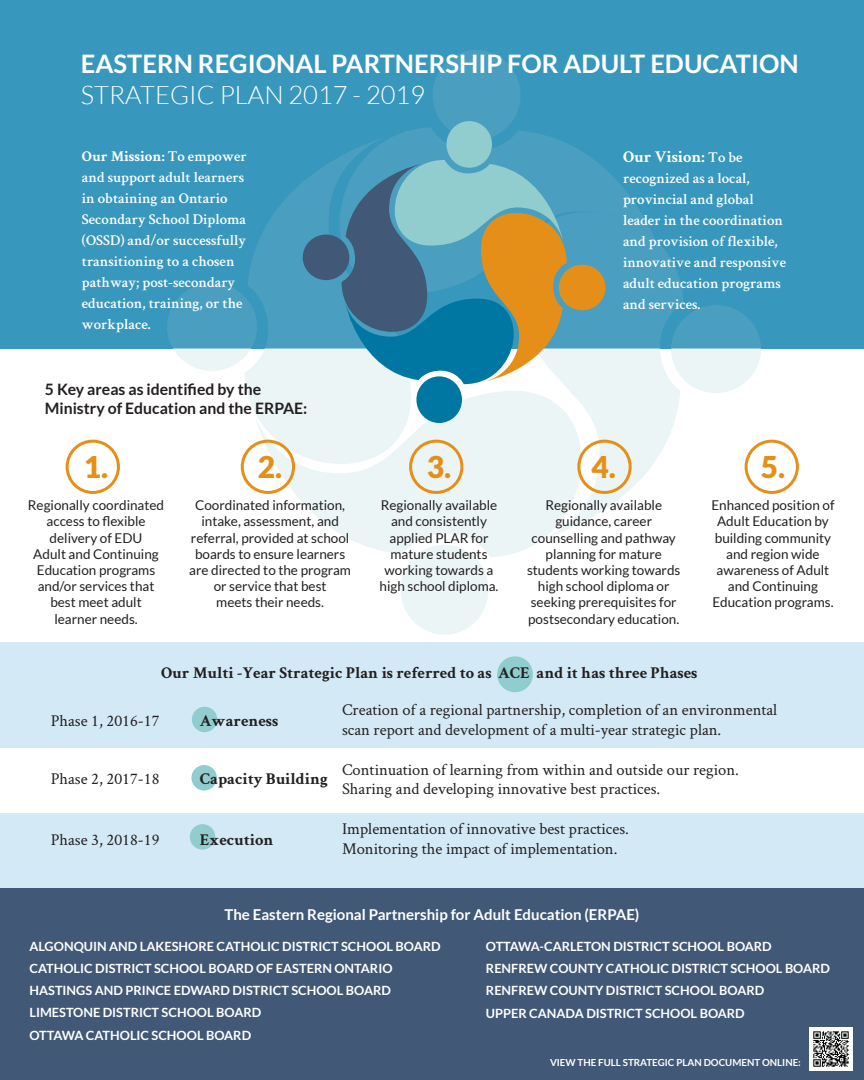
<style>
.page{position:relative;width:864px;height:1080px;background:#fff}
.page>*{position:absolute;margin:0;border:0;box-sizing:border-box;transform-origin:0 0}
.t1{font:900 30px "Lato";color:#e68f18}
.t2{font:700 25.5px "Lato";color:#fff}
.t3{font:300 25.5px "Lato";color:#fff}
.t4{font:16.5px/19.8px "Crimson Text";color:#231f20}
.t5{font:700 16.5px "Crimson Text";color:#231f20}
.t6{font:700 16.5px "Crimson Text";color:#fff}
.t7{font:700 15.75px/18.9px "Lato";color:#231f20}
.t8{font:600 15px/21px "Crimson Text";color:#fff}
.t9{font:700 15px "Lato";color:#fff}
.t10{font:13.5px/16.2px "Lato";color:#231f20;text-align:center}
.t11{font:700 12.75px/22px "Lato";color:#fff}
.t12{font:700 9.75px "Lato";color:#fff}
.s1{font-weight:700}
.s2{font-weight:600;font-size:15px}
</style>
<div class="page">
<div style="left:0;top:888px;width:864px;height:192px;background:#425877"></div>
<div style="left:0;top:0;width:864px;height:348px;background:#3897bd"></div>
<svg style="left:401px;top:557px;width:87px;height:78px"></svg>
<svg style="left:350px;top:539px;width:192px;height:18px;fill:#ebf5f5"></svg>
<img style="left:810px;top:1027px;width:43px;height:43px">
<div style="left:0;top:814px;width:864px;height:74px;background:#d3e9f5"></div>
<div style="left:0;top:643px;width:864px;height:105px;background:#d3e9f5"></div>
<div style="left:192px;top:707px;width:25px;height:25px;background:#91cdcf;border-radius:50%"></div>
<div style="left:191px;top:765px;width:26px;height:26px;background:#91cdcf;border-radius:50%"></div>
<div style="left:190px;top:824px;width:25px;height:26px;background:#91cdcf;border-radius:50%"></div>
<div style="left:497px;top:656px;width:36px;height:36px;background:#91cdcf;border-radius:50%"></div>
<div style="left:66px;top:440px;width:54px;height:54px;border:3px solid #e68f18;border-radius:50%"></div>
<div style="left:745px;top:440px;width:54px;height:54px;border:3px solid #e68f18;border-radius:50%"></div>
<svg style="left:166px;top:50px;width:595px;height:489px"></svg>
<h2 class="t2" style="left:81px;top:49px;width:719px">EASTERN REGIONAL PARTNERSHIP FOR ADULT EDUCATION</h2>
<h2 class="t3" style="left:81px;top:81px;width:346px">STRATEGIC PLAN 2017 - 2019</h2>
<p class="t8" style="left:82px;top:145px;width:166px"><span class="s1">Our Mission:</span> To empower and support adult learners in obtaining an Ontario<br>Secondary School Diploma (OSSD) and/or successfully transitioning to a chosen pathway; post-secondary education, training, or the workplace.</p>
<p class="t7" style="left:45px;top:380px;width:264px">5 Key areas as identified by the<br>Ministry of Education and the ERPAE:</p>
<h1 class="t1" style="left:84px;top:449px;width:26px">1.</h1>
<p class="t10" style="left:28px;top:497px;width:138px">Regionally coordinated access to flexible delivery of EDU<br>Adult and Continuing<br>Education programs and/or services that best meet adult learner needs.</p>
<h1 class="t1" style="left:258px;top:449px;width:26px">2.</h1>
<p class="t10" style="left:189px;top:497px;width:163px">Coordinated information, intake, assessment, and referral, provided at school boards to ensure learners are directed to the program or service that best<br>meets their needs.</p>
<p class="t6" style="left:623px;top:147px;width:121px">Our Vision: <span class="s2">To be</span></p>
<p class="t8" style="left:623px;top:167px;width:165px">recognized as a local, provincial and global leader in the coordination and provision of flexible, innovative and responsive adult education programs and services.</p>
<h1 class="t1" style="left:427px;top:449px;width:26px">3.</h1>
<p class="t10" style="left:380px;top:497px;width:120px">Regionally available and consistently applied PLAR for mature students working towards a high school diploma.</p>
<h1 class="t1" style="left:592px;top:449px;width:26px">4.</h1>
<p class="t10" style="left:527px;top:497px;width:155px">Regionally available guidance, career counselling and pathway planning for mature students working towards high school diploma or seeking prerequisites for postsecondary education.</p>
<h1 class="t1" style="left:761px;top:449px;width:26px">5.</h1>
<p class="t10" style="left:711px;top:497px;width:125px">Enhanced position of<br>Adult Education by building community and region wide awareness of Adult and Continuing<br>Education programs.</p>
<p class="t5" style="left:161px;top:663px;width:538px">Our Multi -Year Strategic Plan is referred to as ACE and it has three Phases</p>
<p class="t4" style="left:51px;top:711px;width:110px">Phase 1, 2016-17</p>
<p class="t4" style="left:51px;top:768px;width:110px">Phase 2, 2017-18</p>
<p class="t4" style="left:51px;top:829px;width:110px">Phase 3, 2018-19</p>
<p class="t5" style="left:200px;top:711px;width:80px">Awareness</p>
<p class="t5" style="left:200px;top:769px;width:129px">Capacity Building</p>
<p class="t5" style="left:200px;top:830px;width:75px">Execution</p>
<p class="t4" style="left:342px;top:699px;width:437px">Creation of a regional partnership, completion of an environmental scan report and development of a multi-year strategic plan.</p>
<p class="t4" style="left:342px;top:759px;width:398px">Continuation of learning from within and outside our region.<br>Sharing and developing innovative best practices.</p>
<p class="t4" style="left:342px;top:818px;width:288px">Implementation of innovative best practices.<br>Monitoring the impact of implementation.</p>
<p class="t9" style="left:225px;top:906px;width:416px">The Eastern Regional Partnership for Adult Education (ERPAE)</p>
<p class="t11" style="left:30px;top:936px;width:413px">ALGONQUIN AND LAKESHORE CATHOLIC DISTRICT SCHOOL BOARD CATHOLIC DISTRICT SCHOOL BOARD OF EASTERN ONTARIO HASTINGS AND PRINCE EDWARD DISTRICT SCHOOL BOARD LIMESTONE DISTRICT SCHOOL BOARD<br>OTTAWA CATHOLIC SCHOOL BOARD</p>
<p class="t11" style="left:486px;top:935px;width:346px;line-height:22.4px">OTTAWA-CARLETON DISTRICT SCHOOL BOARD RENFREW COUNTY CATHOLIC DISTRICT SCHOOL BOARD RENFREW COUNTY DISTRICT SCHOOL BOARD<br>UPPER CANADA DISTRICT SCHOOL BOARD</p>
<p class="t12" style="left:550px;top:1057px;width:252px">VIEW THE FULL STRATEGIC PLAN DOCUMENT ONLINE:</p>
</div>
